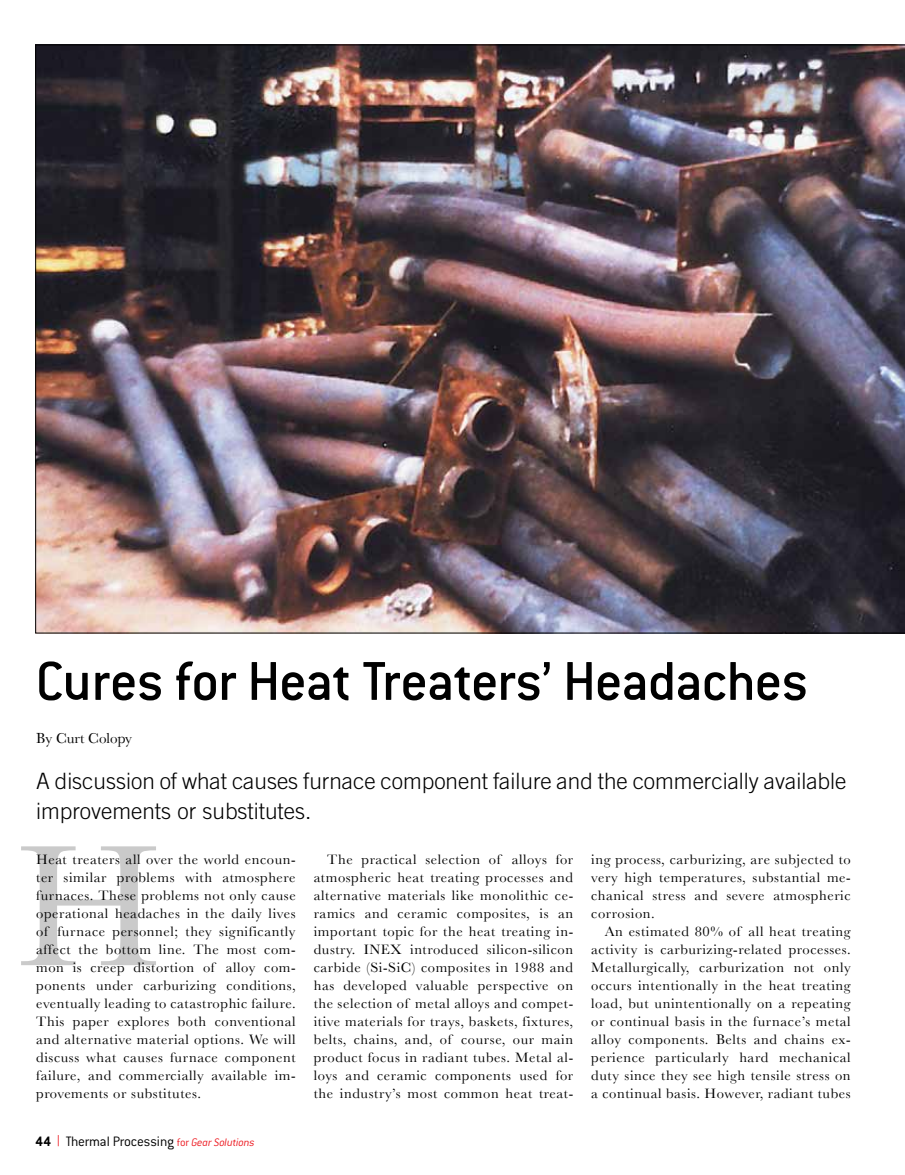
<style>
.page{position:relative;width:905px;height:1175px;background:#fff}
.page>*{position:absolute;margin:0;border:0;box-sizing:border-box;transform-origin:0 0}
.t1{font:500 60px "Conduit ITC";letter-spacing:-.015em;color:#000}
.t2{font:300 22.5px/30px "Trade Gothic";color:#000}
.t3{font:300 15px "Conduit ITC";letter-spacing:-.015em;color:#000}
.t4{font:15px "Baskerville";color:#000}
.t5{font:14.25px/18px "Baskerville";letter-spacing:.04em;color:#000;text-align:justify}
.s1{font-weight:700}
.s2{font-family:"Helvetica Neue";color:#ed1d24}
.s3{font-size:12px;color:#ed1d24}
.s4{font-style:italic;font-size:12px;color:#ed1d24}
</style>
<div class="page">
<svg style="left:21px;top:846px;width:135px;height:119px"></svg>
<img style="left:35px;top:45px;width:869px;height:588px">
<h1 class="t1" style="left:36px;top:647px;width:774px">Cures for Heat Treaters’ Headaches</h1>
<p class="t4" style="left:36px;top:729px;width:97px">By Curt Colopy</p>
<h2 class="t2" style="left:36px;top:765px;width:811px">A discussion of what causes furnace component failure and the commercially available improvements or substitutes.</h2>
<p class="t5" style="left:36px;top:850px;width:261px">Heat treaters all over the world encoun&shy;ter similar problems with atmosphere furnaces. These problems not only cause operational headaches in the daily lives of furnace personnel; they significantly affect the bottom line. The most com&shy;mon is creep distortion of alloy com&shy;ponents under carburizing conditions, eventually leading to catastrophic failure.<br>This paper explores both conventional and alternative material options. We will discuss what causes furnace component failure, and commercially available im&shy;provements or substitutes.</p>
<p class="t5" style="left:314px;top:850px;width:261px;text-indent:14px">The practical selection of alloys for atmospheric heat treating processes and alternative materials like monolithic ce&shy;ramics and ceramic composites, is an important topic for the heat treating in&shy;dustry. INEX introduced silicon-silicon carbide (Si-SiC) composites in 1988 and has developed valuable perspective on the selection of metal alloys and compet&shy;itive materials for trays, baskets, fixtures, belts, chains, and, of course, our main product focus in radiant tubes. Metal al&shy;loys and ceramic components used for the industry’s most common heat treat-</p>
<p class="t5" style="left:591px;top:850px;width:261px">ing process, carburizing, are subjected to very high temperatures, substantial me&shy;chanical stress and severe atmospheric corrosion.</p>
<p class="t5" style="left:591px;top:922px;width:261px;text-indent:14px">An estimated 80% of all heat treating activity is carburizing-related processes.<br>Metallurgically, carburization not only occurs intentionally in the heat treating load, but unintentionally on a repeating or continual basis in the furnace’s metal alloy components. Belts and chains ex&shy;perience particularly hard mechanical duty since they see high tensile stress on a continual basis. However, radiant tubes</p>
<p class="t3" style="left:36px;top:1132px;width:221px"><span class="s1">44</span> <span class="s2">|</span> Thermal Processing <span class="s3">for</span> <span class="s4">Gear Solutions</span></p>
</div>
